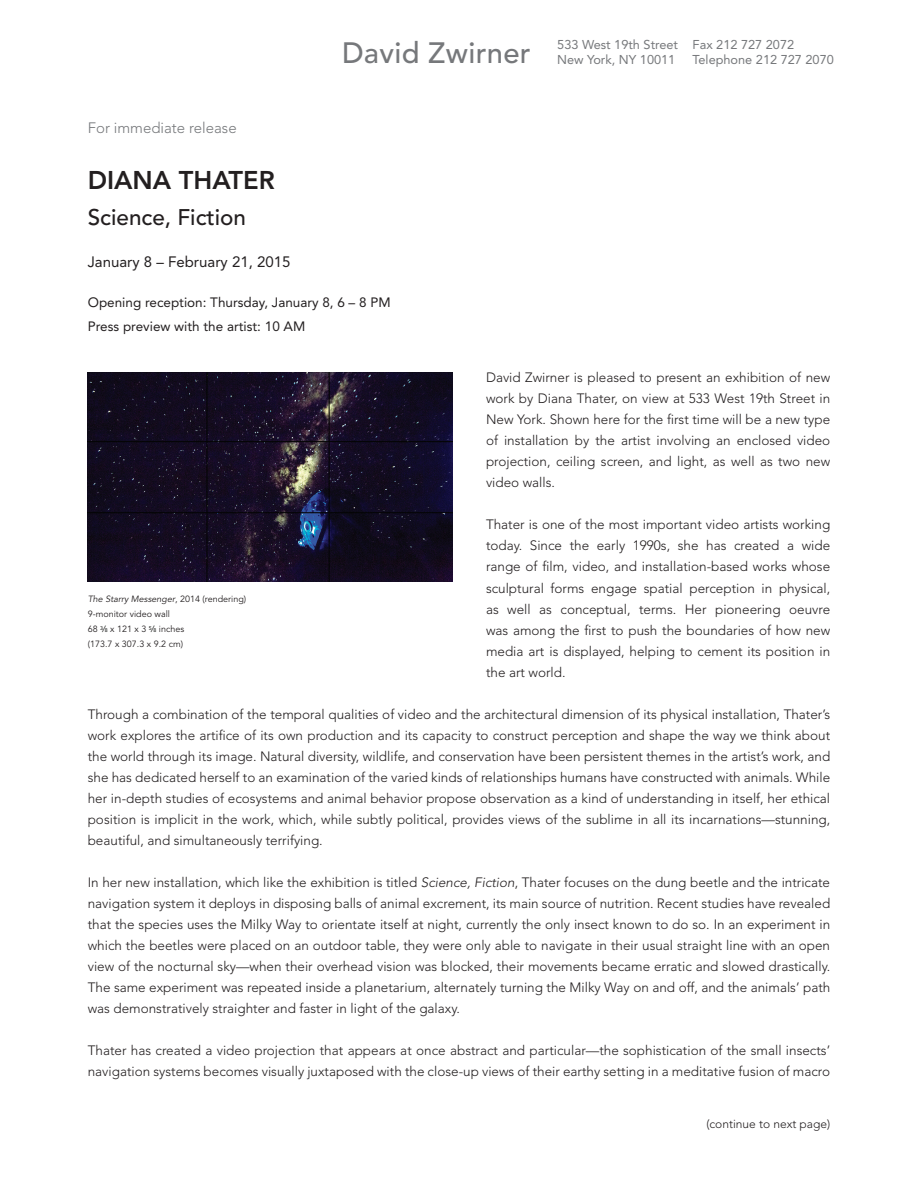
<style>
.page{position:relative;width:918px;height:1188px;background:#fff}
.page>*{position:absolute;margin:0;border:0;box-sizing:border-box;transform-origin:0 0}
.t1{font:500 29.25px "Avenir";letter-spacing:.01em;color:#76787b}
.t2{font:800 25.5px "Avenir";color:#231f20}
.t3{font:500 22.5px "Avenir";color:#231f20}
.t4{font:15px "Avenir";color:#231f20}
.t5{font:300 15px "Avenir";color:#76787b}
.t6{font:300 13.5px/21px "Avenir";color:#231f20;text-align:justify}
.t7{font:13.5px/24px "Avenir";color:#231f20}
.t8{font:12.75px/15px "Avenir";color:#76787b}
.t9{font:300 12px "Avenir";color:#231f20}
.t10{font:9px/15px "Avenir";color:#231f20}
.s1{font-style:italic}
.s2{color:#040503}
.s3{font-size:5.25px;color:#040503}
</style>
<div class="page">
<img style="left:88px;top:372px;width:364px;height:209px">
<p class="t5" style="left:88px;top:119px;width:150px">For immediate release</p>
<h1 class="t1" style="left:342px;top:36px;width:190px">David Zwirner</h1>
<p class="t8" style="left:557px;top:37px;width:122px">533 West 19th Street<br>New York, NY 10011</p>
<p class="t8" style="left:693px;top:37px;width:143px">Fax 212 727 2072<br>Telephone 212 727 2070</p>
<h2 class="t2" style="left:88px;top:165px;width:188px">DIANA THATER</h2>
<h3 class="t3" style="left:88px;top:204px;width:160px">Science, Fiction</h3>
<p class="t4" style="left:88px;top:253px;width:204px">January 8 – February 21, 2015</p>
<p class="t7" style="left:88px;top:291px;width:304px">Opening reception: Thursday, January 8, 6 – 8 PM<br>Press preview with the artist: 10 AM</p>
<p class="t6" style="left:486px;top:367px;width:346px">David Zwirner is pleased to present an exhibition of new work by Diana Thater, on view at 533 West 19th Street in New York. Shown here for the first time will be a new type of installation by the artist involving an enclosed video projection, ceiling screen, and light, as well as two new video walls.</p>
<p class="t6" style="left:486px;top:514px;width:346px">Thater is one of the most important video artists working today. Since the early 1990s, she has created a wide range of film, video, and installation-based works whose sculptural forms engage spatial perception in physical, as well as conceptual, terms. Her pioneering oeuvre was among the first to push the boundaries of how new media art is displayed, helping to cement its position in the art world.</p>
<p class="t6" style="left:88px;top:703px;width:744px">Through a combination of the temporal qualities of video and the architectural dimension of its physical installation, Thater’s work explores the artifice of its own production and its capacity to construct perception and shape the way we think about the world through its image. Natural diversity, wildlife, and conservation have been persistent themes in the artist’s work, and she has dedicated herself to an examination of the varied kinds of relationships humans have constructed with animals. While her in-depth studies of ecosystems and animal behavior propose observation as a kind of understanding in itself, her ethical position is implicit in the work, which, while subtly political, provides views of the sublime in all its incarnations—stunning, beautiful, and simultaneously terrifying.</p>
<p class="t6" style="left:88px;top:871px;width:744px">In her new installation, which like the exhibition is titled <span class="s1">Science, Fiction</span>, Thater focuses on the dung beetle and the intricate navigation system it deploys in disposing balls of animal excrement, its main source of nutrition. Recent studies have revealed that the species uses the Milky Way to orientate itself at night, currently the only insect known to do so. In an experiment in which the beetles were placed on an outdoor table, they were only able to navigate in their usual straight line with an open view of the nocturnal sky—when their overhead vision was blocked, their movements became erratic and slowed drastically.<br>The same experiment was repeated inside a planetarium, alternately turning the Milky Way on and off, and the animals’ path was demonstratively straighter and faster in light of the galaxy.</p>
<p class="t6" style="left:88px;top:1039px;width:744px">Thater has created a video projection that appears at once abstract and particular—the sophistication of the small insects’ navigation systems becomes visually juxtaposed with the close-up views of their earthy setting in a meditative fusion of macro</p>
<p class="t10" style="left:88px;top:591px;width:160px"><span class="s1">The Starry Messenger</span>, 2014 (rendering)<br>9-monitor video wall<br>68 <sup>3</sup><span class="s2">/</span><span class="s3">8</span> x 121 x 3 <sup>5</sup><span class="s2">/</span><span class="s3">8</span> inches<br>(173.7 x 307.3 x 9.2 cm)</p>
<p class="t9" style="left:706px;top:1117px;width:125px">(continue to next page)</p>
</div>
